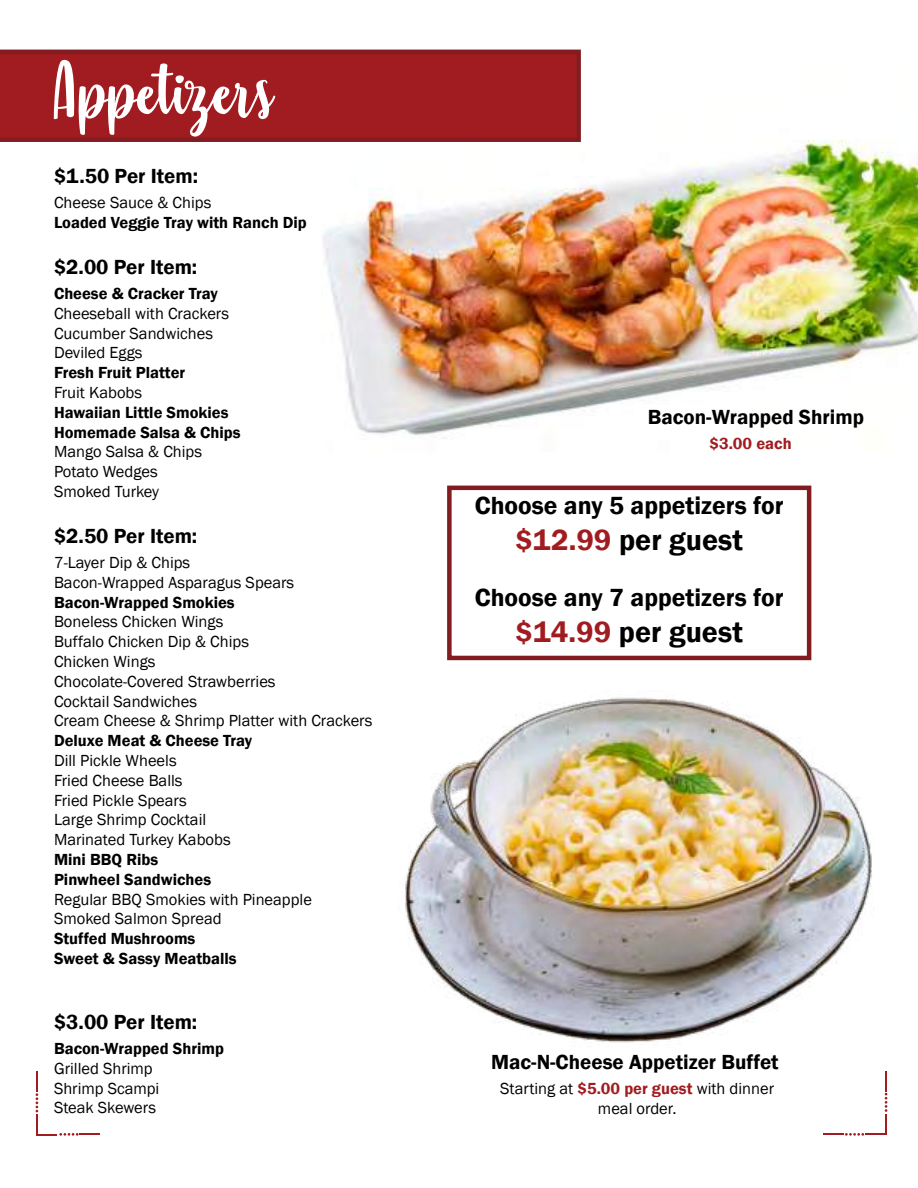
<style>
.page{position:relative;width:918px;height:1188px;background:#fff}
.page>*{position:absolute;margin:0;border:0;box-sizing:border-box;transform-origin:0 0}
.t1{font:90px "Strawberry Blossom";color:#fff}
.t2{font:600 30px "Franklin Gothic";color:#000}
.t3{font:600 25.5px "Franklin Gothic";color:#000}
.t4{font:600 21px "Franklin Gothic";color:#000}
.t5{font:16.5px/19.8px "Franklin Gothic";color:#000}
.t6{font:600 16.5px/19.8px "Franklin Gothic";color:#000}
.t7{font:600 16.5px "Franklin Gothic";color:#a11c20}
.s1{color:#a11c20}
.s2{font-weight:600;color:#a11c20}
</style>
<div class="page">
<div style="left:447px;top:486px;width:364px;height:174px;background:#fff;border:4px solid #831c20"></div>
<img style="left:323px;top:140px;width:595px;height:298px">
<svg style="left:0;top:50px;width:581px;height:92px"></svg>
<img style="left:405px;top:697px;width:467px;height:346px">
<hr style="left:36px;top:1072px;width:2px;height:20px;background:#a11c20">
<svg style="left:36px;top:1093px;width:2px;height:19px"></svg>
<hr style="left:36px;top:1114px;width:2px;height:20px;background:#a11c20">
<svg style="left:36px;top:1133px;width:64px;height:3px"></svg>
<hr style="left:885px;top:1071px;width:2px;height:21px;background:#a11c20">
<svg style="left:823px;top:1093px;width:64px;height:43px"></svg>
<h1 class="t1" style="left:54px;top:47px;width:220px">Appetizers</h1>
<p class="t4" style="left:54px;top:163px;width:146px">$1.50 Per Item:</p>
<p class="t5" style="left:54px;top:193px;width:159px">Cheese Sauce &amp; Chips</p>
<p class="t6" style="left:54px;top:213px;width:254px">Loaded Veggie Tray with Ranch Dip</p>
<p class="t4" style="left:54px;top:254px;width:145px">$2.00 Per Item:</p>
<p class="t6" style="left:54px;top:284px;width:165px">Cheese &amp; Cracker Tray</p>
<p class="t5" style="left:54px;top:304px;width:177px">Cheeseball with Crackers<br>Cucumber Sandwiches<br>Deviled Eggs</p>
<p class="t6" style="left:54px;top:363px;width:133px">Fresh Fruit Platter</p>
<p class="t5" style="left:54px;top:383px;width:90px">Fruit Kabobs</p>
<p class="t6" style="left:54px;top:403px;width:188px">Hawaiian Little Smokies<br>Homemade Salsa &amp; Chips</p>
<p class="t5" style="left:54px;top:442px;width:150px">Mango Salsa &amp; Chips<br>Potato Wedges<br>Smoked Turkey</p>
<p class="t4" style="left:54px;top:523px;width:145px">$2.50 Per Item:</p>
<p class="t5" style="left:54px;top:553px;width:242px">7-Layer Dip &amp; Chips<br>Bacon-Wrapped Asparagus Spears</p>
<p class="t6" style="left:54px;top:592px;width:182px">Bacon-Wrapped Smokies</p>
<p class="t5" style="left:54px;top:612px;width:320px">Boneless Chicken Wings<br>Buffalo Chicken Dip &amp; Chips<br>Chicken Wings<br>Chocolate-Covered Strawberries<br>Cocktail Sandwiches<br>Cream Cheese &amp; Shrimp Platter with Crackers</p>
<p class="t6" style="left:54px;top:731px;width:200px">Deluxe Meat &amp; Cheese Tray</p>
<p class="t5" style="left:54px;top:751px;width:178px">Dill Pickle Wheels<br>Fried Cheese Balls<br>Fried Pickle Spears<br>Large Shrimp Cocktail<br>Marinated Turkey Kabobs</p>
<p class="t6" style="left:54px;top:850px;width:159px">Mini BBQ Ribs<br>Pinwheel Sandwiches</p>
<p class="t5" style="left:54px;top:889px;width:259px">Regular BBQ Smokies with Pineapple<br>Smoked Salmon Spread</p>
<p class="t6" style="left:54px;top:929px;width:184px">Stuffed Mushrooms<br>Sweet &amp; Sassy Meatballs</p>
<p class="t4" style="left:54px;top:1009px;width:145px">$3.00 Per Item:</p>
<p class="t6" style="left:54px;top:1039px;width:171px">Bacon-Wrapped Shrimp</p>
<p class="t5" style="left:54px;top:1059px;width:107px">Grilled Shrimp<br>Shrimp Scampi<br>Steak Skewers</p>
<p class="t4" style="left:648px;top:404px;width:218px">Bacon-Wrapped Shrimp</p>
<p class="t7" style="left:709px;top:434px;width:84px">$3.00 each</p>
<h3 class="t3" style="left:475px;top:490px;width:311px">Choose any 5 appetizers for</h3>
<h2 class="t2" style="left:515px;top:522px;width:229px"><span class="s1">$12.99</span> per guest</h2>
<h3 class="t3" style="left:475px;top:582px;width:311px">Choose any 7 appetizers for</h3>
<h2 class="t2" style="left:516px;top:613px;width:229px"><span class="s1">$14.99</span> per guest</h2>
<p class="t4" style="left:491px;top:1049px;width:289px">Mac-N-Cheese Appetizer Buffet</p>
<p class="t5" style="left:500px;top:1079px;width:275px;text-align:center">Starting at <span class="s2">$5.00 per guest</span> with dinner meal order.</p>
</div>
